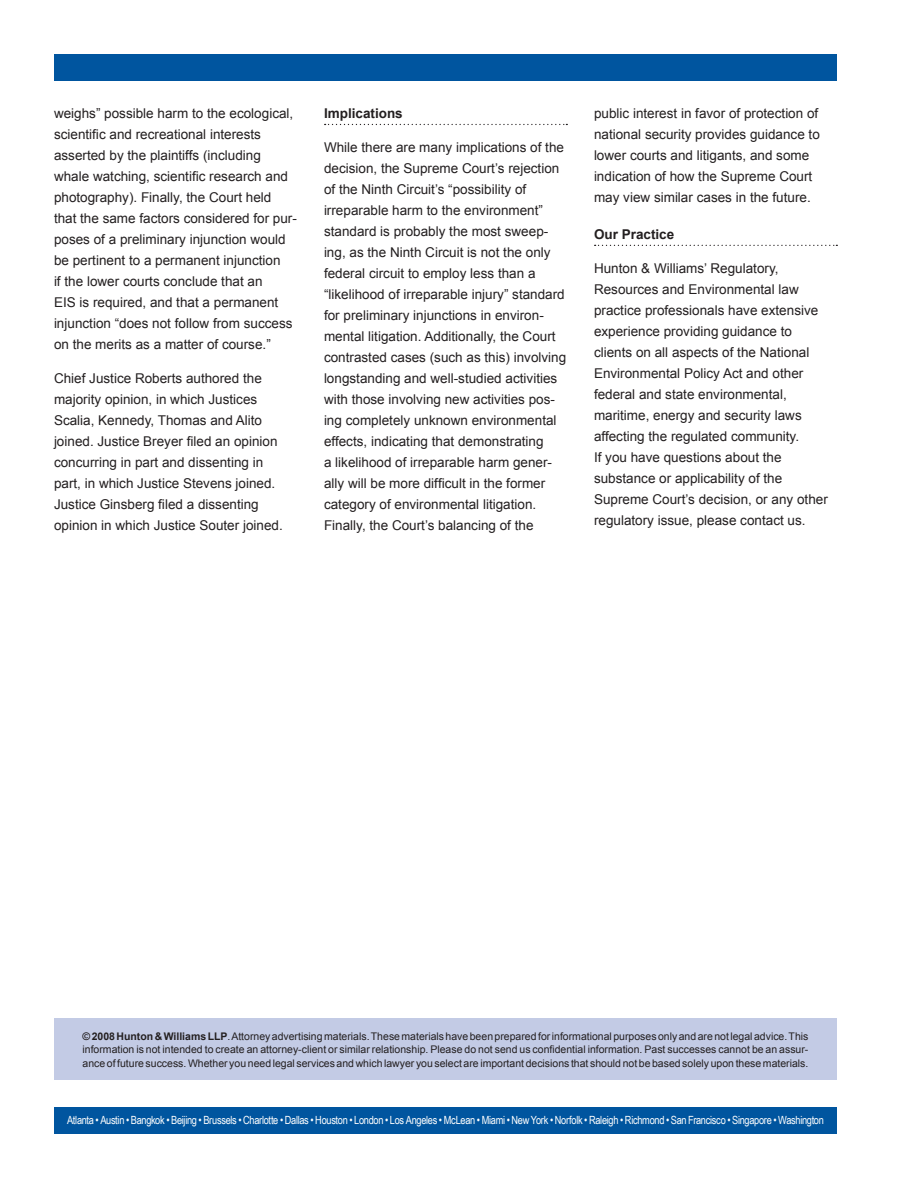
<style>
.page{position:relative;width:918px;height:1188px;background:#fff}
.page>*{position:absolute;margin:0;border:0;box-sizing:border-box;transform-origin:0 0}
.t1{font:13.5px/21px "Arial";color:#231f20}
.t2{font:700 13.5px "Arial";color:#231f20}
.t3{font:11.25px "Arial Narrow";letter-spacing:-.025em;color:#fff}
.t4{font:10.5px/13.5px "Arial";color:#231f20;text-align:justify}
.s1{font-weight:700}
</style>
<div class="page">
<div style="left:54px;top:1107px;width:783px;height:26px;background:#00559f"></div>
<div style="left:54px;top:54px;width:783px;height:26px;background:#00559f"></div>
<svg style="left:325px;top:124px;width:242px;height:1px"></svg>
<svg style="left:595px;top:245px;width:242px;height:1px"></svg>
<div style="left:54px;top:1018px;width:783px;height:62px;background:#c3cbe5"></div>
<p class="t1" style="left:54px;top:103px;width:244px">weighs” possible harm to the ecological, scientific and recreational interests asserted by the plaintiffs (including whale watching, scientific research and photography). Finally, the Court held that the same factors considered for pur&shy;poses of a preliminary injunction would be pertinent to a permanent injunction<br>if the lower courts conclude that an<br>EIS is required, and that a permanent injunction “does not follow from success on the merits as a matter of course.”</p>
<p class="t1" style="left:54px;top:368px;width:230px">Chief Justice Roberts authored the majority opinion, in which Justices Scalia, Kennedy, Thomas and Alito joined. Justice Breyer filed an opinion concurring in part and dissenting in part, in which Justice Stevens joined.<br>Justice Ginsberg filed a dissenting opinion in which Justice Souter joined.</p>
<p class="t2" style="left:324px;top:104px;width:80px">Implications</p>
<p class="t1" style="left:324px;top:137px;width:244px">While there are many implications of the decision, the Supreme Court’s rejection of the Ninth Circuit’s “possibility of irreparable harm to the environment” standard is probably the most sweep&shy;ing, as the Ninth Circuit is not the only federal circuit to employ less than a “likelihood of irreparable injury” standard for preliminary injunctions in environ&shy;mental litigation. Additionally, the Court contrasted cases (such as this) involving longstanding and well-studied activities with those involving new activities pos&shy;ing completely unknown environmental effects, indicating that demonstrating<br>a likelihood of irreparable harm gener&shy;ally will be more difficult in the former category of environmental litigation.<br>Finally, the Court’s balancing of the</p>
<p class="t1" style="left:594px;top:103px;width:227px">public interest in favor of protection of national security provides guidance to lower courts and litigants, and some indication of how the Supreme Court may view similar cases in the future.</p>
<p class="t2" style="left:594px;top:225px;width:82px">Our Practice</p>
<p class="t1" style="left:594px;top:258px;width:235px">Hunton &amp; Williams’ Regulatory, Resources and Environmental law practice professionals have extensive experience providing guidance to clients on all aspects of the National Environmental Policy Act and other federal and state environmental, maritime, energy and security laws affecting the regulated community.<br>If you have questions about the substance or applicability of the Supreme Court’s decision, or any other regulatory issue, please contact us.</p>
<p class="t4" style="left:82px;top:1029px;width:727px"><span class="s1">© 2008 Hunton &amp; Williams LLP</span>. Attorney advertising materials. These materials have been prepared for informational purposes only and are not legal advice. This information is not intended to create an attorney-client or similar relationship. Please do not send us confidential information. Past successes cannot be an assur&shy;ance of future success. Whether you need legal services and which lawyer you select are important decisions that should not be based solely upon these materials.</p>
<p class="t3" style="left:67px;top:1112px;width:758px">Atlanta • Austin • Bangkok • Beijing • Brussels • Charlotte • Dallas • Houston • London • Los Angeles • McLean • Miami • New York • Norfolk • Raleigh • Richmond • San Francisco • Singapore • Washington</p>
</div>
